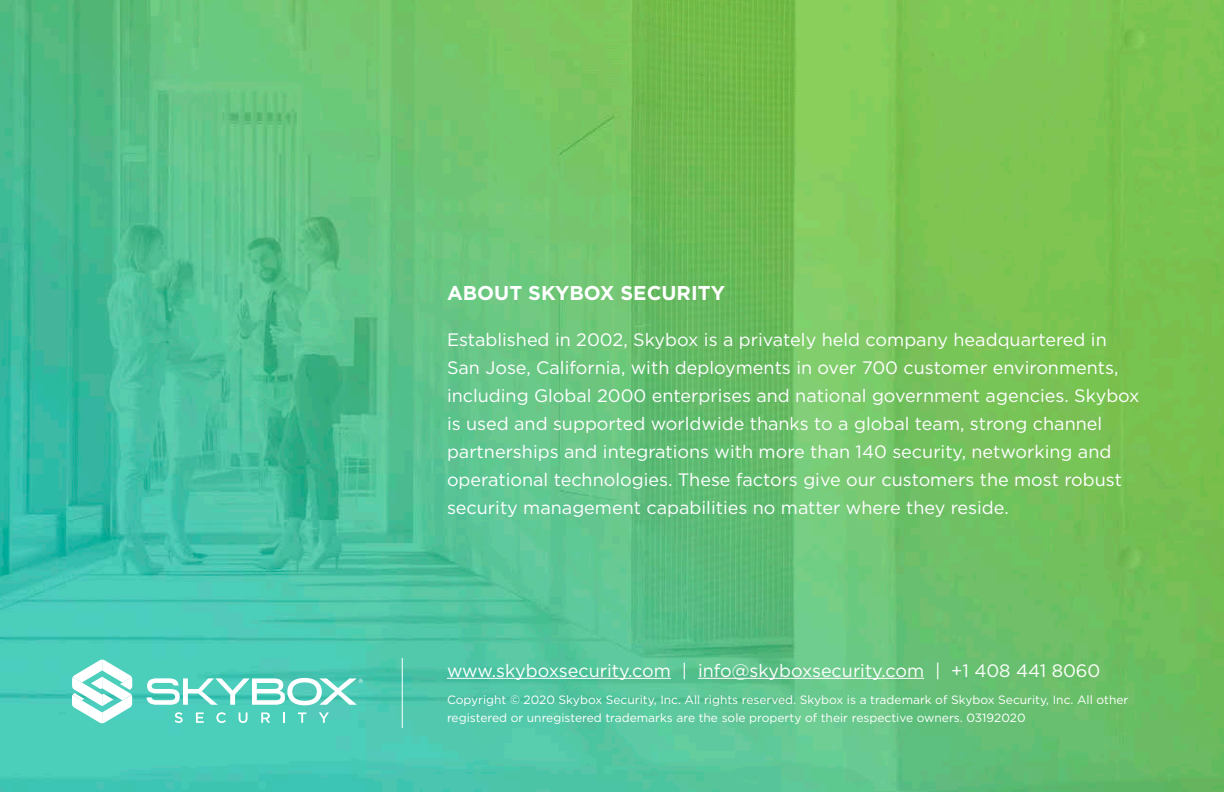
<style>
.page{position:relative;width:1224px;height:792px;background:#fff}
.page>*{position:absolute;margin:0;border:0;box-sizing:border-box;transform-origin:0 0}
.t1{font:700 20px "Gotham";color:#fff}
.Body{font:18px/28px "Gotham";color:#fff}
.Hyperlink{font:18px "Gotham";color:#fff}
.Copyright{font:12px/18px "Gotham";color:#fff}
</style>
<div class="page">
<img style="left:0;top:0;width:1224px;height:792px">
<hr style="left:447px;top:678px;width:224px;height:1px;background:#fff">
<hr style="left:698px;top:678px;width:226px;height:1px;background:#fff">
<hr style="left:402px;top:658px;width:1px;height:70px;background:#fff">
<svg style="left:147px;top:678px;width:216px;height:27px"></svg>
<svg style="left:175px;top:712px;width:8px;height:11px"></svg>
<svg style="left:196px;top:712px;width:8px;height:11px"></svg>
<svg style="left:216px;top:712px;width:10px;height:11px"></svg>
<svg style="left:239px;top:712px;width:9px;height:11px"></svg>
<svg style="left:261px;top:712px;width:9px;height:11px"></svg>
<svg style="left:283px;top:712px;width:2px;height:11px"></svg>
<svg style="left:298px;top:712px;width:8px;height:11px"></svg>
<svg style="left:319px;top:712px;width:10px;height:11px"></svg>
<svg style="left:72px;top:660px;width:60px;height:63px"></svg>
<h3 class="t1" style="left:447px;top:279px;width:280px">ABOUT SKYBOX SECURITY</h3>
<p class="Body" style="left:447px;top:325px;width:694px">Established in 2002, Skybox is a privately held company headquartered in San Jose, California, with deployments in over 700 customer environments, including Global 2000 enterprises and national government agencies. Skybox is used and supported worldwide thanks to a global team, strong channel partnerships and integrations with more than 140 security, networking and operational technologies. These factors give our customers the most robust security management capabilities no matter where they reside.</p>
<p class="Hyperlink" style="left:447px;top:659px;width:655px">www.skyboxsecurity.com | info@skyboxsecurity.com | +1 408 441 8060</p>
<p class="Copyright" style="left:447px;top:690px;width:683px">Copyright © 2020 Skybox Security, Inc. All rights reserved. Skybox is a trademark of Skybox Security, Inc. All other registered or unregistered trademarks are the sole property of their respective owners. 03192020</p>
</div>
